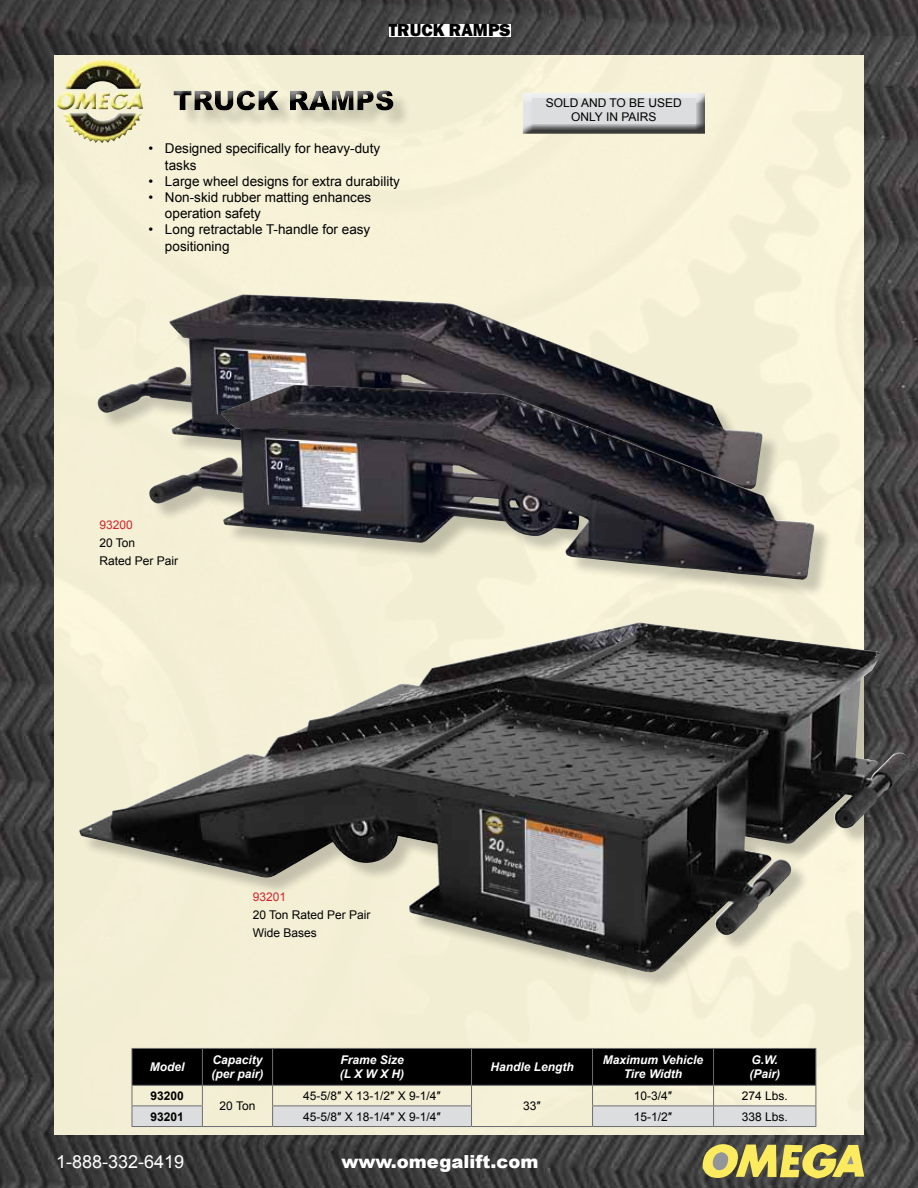
<style>
.page{position:relative;width:918px;height:1188px;background:#fff}
.page>*{position:absolute;margin:0;border:0;box-sizing:border-box;transform-origin:0 0}
.t1{font:900 18px "Arial";color:#fff}
.t2{font:18px "Arial";color:#fff}
.t3{font:800 18px "Franklin Gothic";color:#000}
.t4{font:13.5px/16.2px "Arial";color:#000}
.t5{font:12px/18px "Arial";color:#000}
.t6{font:italic 700 12px/14.4px "Arial";color:#fff}
.t7{font:700 12px "Arial";color:#000}
.t8{font:12px "Arial";color:#d2232a}
</style>
<div class="page">
<img style="left:0;top:0;width:918px;height:1188px">
<div style="left:54px;top:51px;width:810px;height:1086px;background:#f6f1d7"></div>
<svg style="left:701px;top:1142px;width:163px;height:41px"></svg>
<img style="left:57px;top:58px;width:86px;height:64px">
<div style="left:176px;top:92px;width:236px;height:37px;background:#f1edd3"></div>
<div style="left:163px;top:80px;width:238px;height:37px;background:#f2eed4"></div>
<div style="left:165px;top:85px;width:239px;height:36px;background:#000;opacity:.75"></div>
<div style="left:100px;top:297px;width:681px;height:210px;background:#000;opacity:.2"></div>
<img style="left:97px;top:295px;width:429px;height:157px">
<div style="left:152px;top:387px;width:681px;height:211px;background:#000;opacity:.2"></div>
<img style="left:149px;top:386px;width:387px;height:157px">
<svg style="left:132px;top:1048px;width:685px;height:79px"></svg>
<hr style="left:593px;top:1126px;width:121px;height:1px;background:#6d6e71">
<hr style="left:714px;top:1126px;width:102px;height:1px;background:#6d6e71">
<div style="left:523px;top:92px;width:184px;height:38px;background:#f7f3db"></div>
<div style="left:523px;top:93px;width:184px;height:43px;background:#000;opacity:.75"></div>
<div style="left:532px;top:98px;width:164px;height:26px;background:#dcddde"></div>
<div style="left:82px;top:625px;width:836px;height:366px;background:#000;opacity:.2"></div>
<img style="left:77px;top:622px;width:835px;height:351px">
<div style="left:389px;top:24px;width:122px;height:12px;background:#fff"></div>
<h1 class="t3" style="left:389px;top:19px;width:123px">TRUCK RAMPS</h1>
<p class="t4" style="left:165px;top:141px;width:217px;text-indent:-16px">• Designed specifically for heavy-duty tasks</p>
<p class="t4" style="left:148px;top:173px;width:253px">• Large wheel designs for extra durability</p>
<p class="t4" style="left:165px;top:189px;width:208px;text-indent:-16px">• Non-skid rubber matting enhances operation safety</p>
<p class="t4" style="left:165px;top:222px;width:207px;text-indent:-16px">• Long retractable T-handle for easy positioning</p>
<p class="t5" style="left:546px;top:96px;width:138px;line-height:14.4px;text-align:center">SOLD AND TO BE USED<br>ONLY IN PAIRS</p>
<p class="t8" style="left:99px;top:517px;width:35px">93200</p>
<p class="t5" style="left:99px;top:534px;width:80px">20 Ton<br>Rated Per Pair</p>
<p class="t8" style="left:253px;top:889px;width:35px">93201</p>
<p class="t5" style="left:253px;top:906px;width:119px">20 Ton Rated Per Pair<br>Wide Bases</p>
<p class="t6" style="left:150px;top:1060px;width:36px">Model</p>
<p class="t6" style="left:211px;top:1053px;width:54px">Capacity (per pair)</p>
<p class="t6" style="left:340px;top:1053px;width:66px">Frame Size (L X W X H)</p>
<p class="t6" style="left:490px;top:1060px;width:85px">Handle Length</p>
<p class="t6" style="left:603px;top:1053px;width:102px;text-align:center">Maximum Vehicle<br>Tire Width</p>
<p class="t6" style="left:749px;top:1053px;width:32px">G.W. (Pair)</p>
<p class="t7" style="left:150px;top:1088px;width:35px">93200</p>
<p class="t5" style="left:220px;top:1097px;width:37px">20 Ton</p>
<p class="t5" style="left:303px;top:1087px;width:139px">45-5/8″ X 13-1/2″ X 9-1/4″</p>
<p class="t5" style="left:634px;top:1087px;width:40px">10-3/4″</p>
<p class="t5" style="left:742px;top:1087px;width:48px">274 Lbs.</p>
<p class="t5" style="left:523px;top:1097px;width:19px">33″</p>
<p class="t7" style="left:150px;top:1108px;width:35px">93201</p>
<p class="t5" style="left:303px;top:1107px;width:139px">45-5/8″ X 18-1/4″ X 9-1/4″</p>
<p class="t5" style="left:634px;top:1107px;width:40px">15-1/2″</p>
<p class="t5" style="left:742px;top:1107px;width:48px">338 Lbs.</p>
<h1 class="t2" style="left:56px;top:1150px;width:130px">1-888-332-6419</h1>
<h1 class="t1" style="left:341px;top:1148px;width:198px">www.omegalift.com</h1>
</div>
